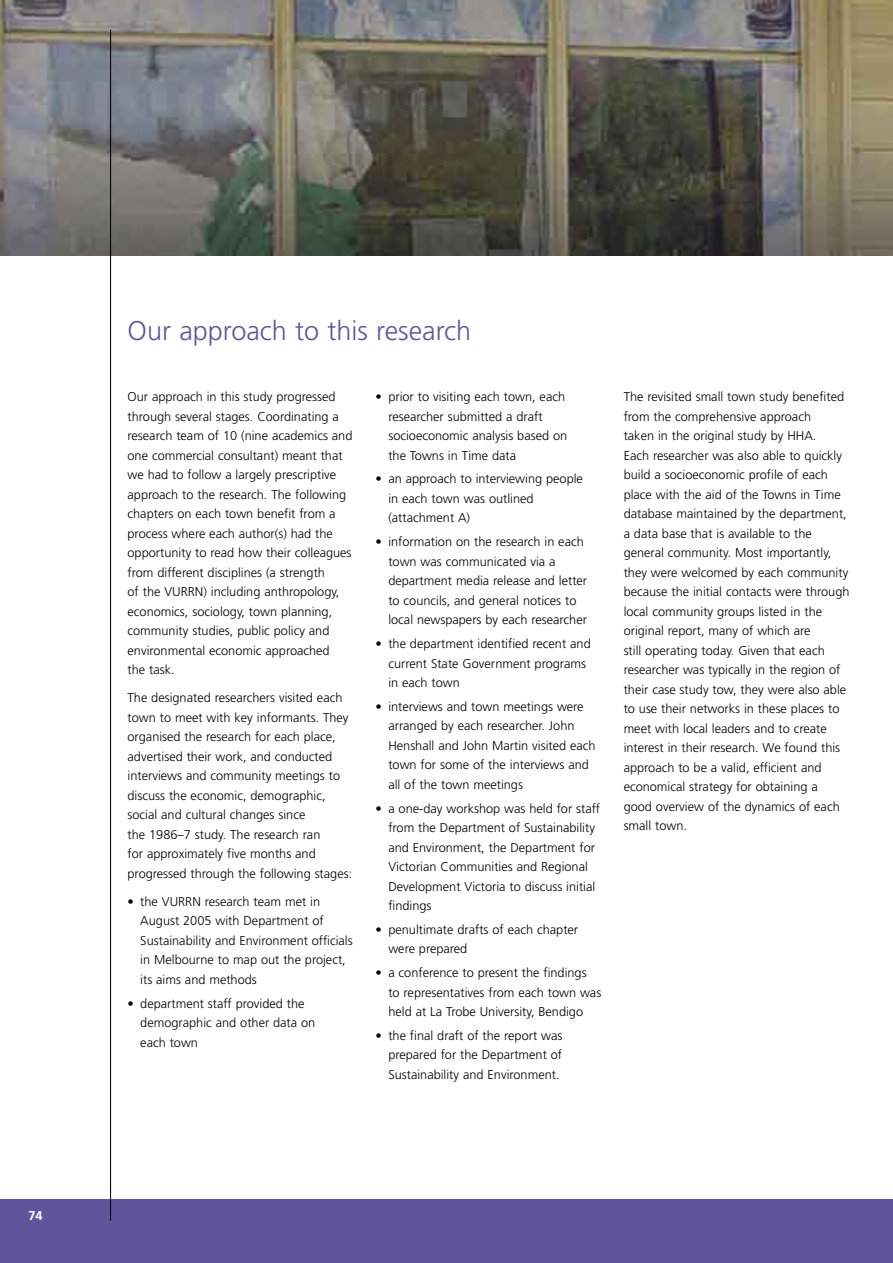
<style>
.page{position:relative;width:893px;height:1263px;background:#fff}
.page>*{position:absolute;margin:0;border:0;box-sizing:border-box;transform-origin:0 0}
.t1{font:300 27px "Frutiger";color:#5e569c}
.t2{font:300 12.75px/19.5px "Frutiger";color:#000}
.t3{font:700 12.75px "Frutiger";color:#fff}
</style>
<div class="page">
<div style="left:0;top:1200px;width:893px;height:63px;background:#5e569c"></div>
<img style="left:0;top:0;width:892px;height:255px">
<hr style="left:110px;top:30px;width:1px;height:1190px;background:#000">
<hr style="left:892px;top:0;width:1px;height:255px;background:#c98621">
<p class="t3" style="left:28px;top:1208px;width:16px">74</p>
<h1 class="t1" style="left:128px;top:315px;width:345px">Our approach to this research</h1>
<p class="t2" style="left:128px;top:387px;width:226px">Our approach in this study progressed through several stages. Coordinating a research team of 10 (nine academics and one commercial consultant) meant that we had to follow a largely prescriptive approach to the research. The following chapters on each town benefit from a process where each author(s) had the opportunity to read how their colleagues from different disciplines (a strength<br>of the VURRN) including anthropology, economics, sociology, town planning, community studies, public policy and environmental economic approached<br>the task.</p>
<p class="t2" style="left:128px;top:688px;width:226px">The designated researchers visited each town to meet with key informants. They organised the research for each place, advertised their work, and conducted interviews and community meetings to discuss the economic, demographic, social and cultural changes since<br>the 1986–7 study. The research ran<br>for approximately five months and progressed through the following stages:</p>
<p class="t2" style="left:140px;top:892px;width:214px;text-indent:-13px">• the VURRN research team met in<br>August 2005 with Department of<br>Sustainability and Environment officials in Melbourne to map out the project, its aims and methods</p>
<p class="t2" style="left:140px;top:993px;width:177px;text-indent:-13px">• department staff provided the demographic and other data on each town</p>
<p class="t2" style="left:388px;top:387px;width:180px;text-indent:-13px">• prior to visiting each town, each researcher submitted a draft socioeconomic analysis based on the Towns in Time data</p>
<p class="t2" style="left:388px;top:469px;width:196px;text-indent:-13px">• an approach to interviewing people in each town was outlined (attachment A)</p>
<p class="t2" style="left:388px;top:532px;width:200px;text-indent:-13px">• information on the research in each town was communicated via a department media release and letter to councils, and general notices to local newspapers by each researcher</p>
<p class="t2" style="left:388px;top:634px;width:204px;text-indent:-13px">• the department identified recent and current State Government programs in each town</p>
<p class="t2" style="left:388px;top:697px;width:209px;text-indent:-13px">• interviews and town meetings were arranged by each researcher. John Henshall and John Martin visited each town for some of the interviews and all of the town meetings</p>
<p class="t2" style="left:388px;top:798px;width:213px;text-indent:-13px">• a one-day workshop was held for staff from the Department of Sustainability and Environment, the Department for Victorian Communities and Regional Development Victoria to discuss initial findings</p>
<p class="t2" style="left:388px;top:920px;width:191px;text-indent:-13px">• penultimate drafts of each chapter were prepared</p>
<p class="t2" style="left:388px;top:963px;width:214px;text-indent:-13px">• a conference to present the findings<br>to representatives from each town was held at La Trobe University, Bendigo</p>
<p class="t2" style="left:388px;top:1026px;width:176px;text-align:justify;text-indent:-13px">• the final draft of the report was prepared for the Department of Sustainability and Environment.</p>
<p class="t2" style="left:624px;top:387px;width:227px">The revisited small town study benefited from the comprehensive approach<br>taken in the original study by HHA.<br>Each researcher was also able to quickly build a socioeconomic profile of each place with the aid of the Towns in Time database maintained by the department, a data base that is available to the general community. Most importantly, they were welcomed by each community because the initial contacts were through local community groups listed in the original report, many of which are<br>still operating today. Given that each researcher was typically in the region of their case study tow, they were also able to use their networks in these places to meet with local leaders and to create interest in their research. We found this approach to be a valid, efficient and economical strategy for obtaining a<br>good overview of the dynamics of each small town.</p>
</div>
